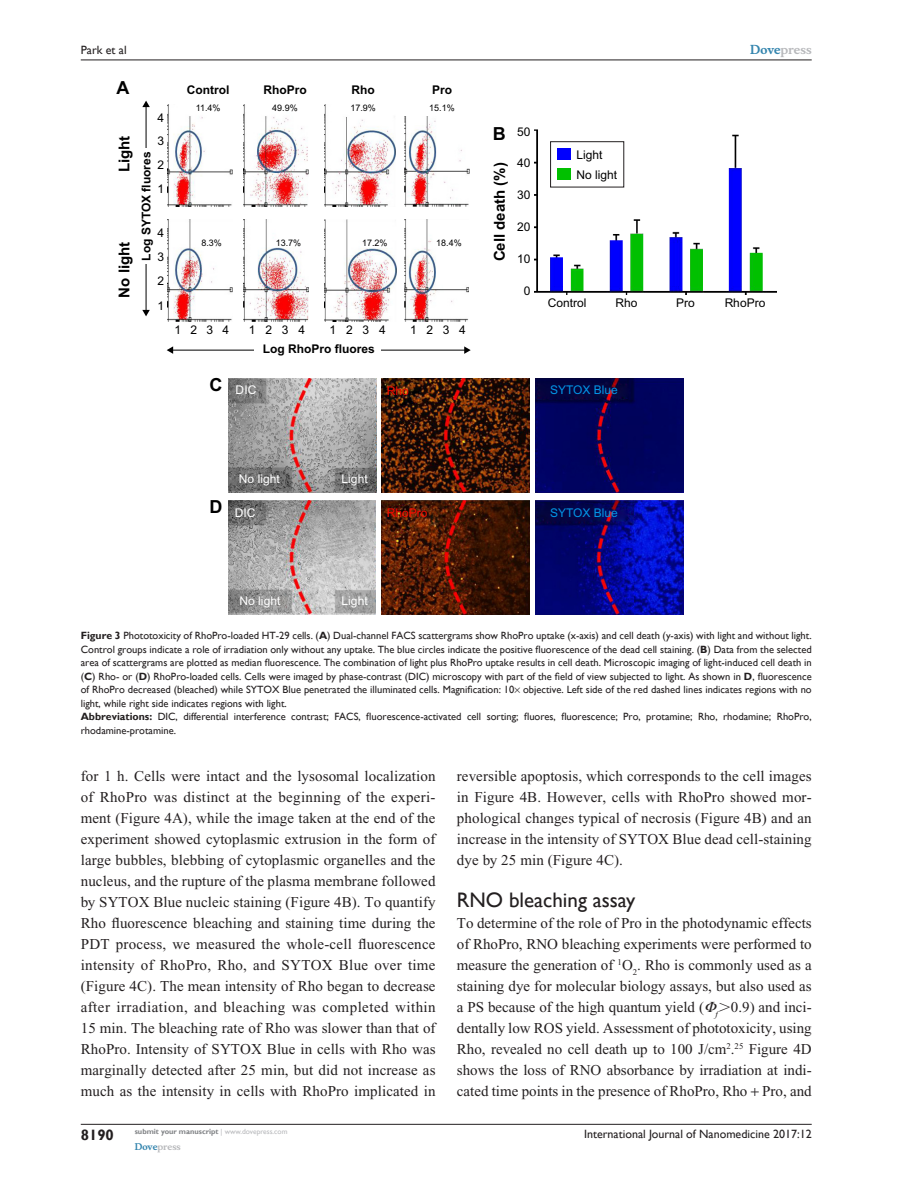
<style>
.page{position:relative;width:918px;height:1188px;background:#fff}
.page>*{position:absolute;margin:0;border:0;box-sizing:border-box;transform-origin:0 0}
.t1{font:21px "Gill Sans";color:#231f20}
.t2{font:700 18px "Arial";color:#000}
.Tx{font:15px/21px "Times New Roman";letter-spacing:.005em;color:#231f20;text-align:justify}
.TxF{font:15px/21px "Times New Roman";color:#231f20;text-align:justify}
.t3{font:700 15px "Arial";color:#000}
.t4{font:700 15px "Gill Sans";color:#231f20}
.t5{font:12px/23.5px "Arial";color:#000;text-align:justify}
.t6{font:700 12px "Arial";color:#000}
.t7{font:12px "Gill Sans";color:#231f20}
.t8{font:12px "Arial";color:#fff}
.t9{font:12px "Arial";color:#0295e6}
.t10{font:700 12px "Musee";color:#b8b9bc}
.t11{font:12px "Arial";color:#f90b00}
.FigC{font:10.5px/13.5px "Gill Sans";color:#231f20;text-align:justify}
.FigSNRI{font:10.5px/13.5px "Gill Sans";color:#231f20}
.t12{font:9px "Arial";color:#000}
.t13{font:700 9px "Musee";color:#b8b9bc}
.t14{font:700 7.5px "Gill Sans";color:#808285}
.s1{color:#3485ae}
.s2{font-weight:700}
.s3{font-family:"Mathematical Pi One"}
.s4{font-weight:400;color:#b8b9bc}
</style>
<div class="page">
<hr style="left:81px;top:1124px;width:731px;height:1px;background:#231f20">
<hr style="left:81px;top:60px;width:731px;height:1px;background:#231f20">
<img style="left:228px;top:378px;width:148px;height:114px">
<img style="left:382px;top:378px;width:148px;height:114px">
<img style="left:536px;top:378px;width:147px;height:114px">
<img style="left:229px;top:500px;width:147px;height:114px">
<img style="left:382px;top:500px;width:148px;height:114px">
<img style="left:536px;top:500px;width:147px;height:114px">
<img style="left:534px;top:130px;width:242px;height:164px">
<div style="left:550px;top:141px;width:74px;height:46px;background:#fff;border:1px solid #231f20"></div>
<div style="left:557px;top:148px;width:13px;height:12px;background:#0000fe"></div>
<div style="left:557px;top:168px;width:13px;height:12px;background:#01c000"></div>
<img style="left:168px;top:104px;width:65px;height:102px">
<img style="left:243px;top:104px;width:65px;height:102px">
<img style="left:324px;top:104px;width:72px;height:102px">
<img style="left:324px;top:220px;width:72px;height:101px">
<img style="left:404px;top:220px;width:65px;height:101px">
<img style="left:243px;top:220px;width:65px;height:101px">
<img style="left:168px;top:220px;width:65px;height:101px">
<img style="left:404px;top:117px;width:65px;height:89px">
<hr style="left:172px;top:350px;width:293px;height:1px;background:#000">
<svg style="left:464px;top:346px;width:7px;height:8px"></svg>
<svg style="left:167px;top:346px;width:6px;height:8px"></svg>
<div style="left:255px;top:341px;width:126px;height:17px;background:#fff"></div>
<hr style="left:146px;top:106px;width:1px;height:205px;background:#000">
<svg style="left:142px;top:310px;width:8px;height:6px"></svg>
<svg style="left:142px;top:101px;width:8px;height:6px"></svg>
<div style="left:136px;top:148px;width:18px;height:116px;background:#fff"></div>
<p class="t7" style="left:81px;top:43px;width:47px">Park et al</p>
<p class="t10" style="left:750px;top:43px;width:63px"><span class="s1">Dove</span>press</p>
<p class="t2" style="left:116px;top:75px;width:14px">A</p>
<p class="t6" style="left:187px;top:81px;width:44px">Control</p>
<p class="t6" style="left:263px;top:81px;width:45px">RhoPro</p>
<p class="t6" style="left:351px;top:81px;width:25px">Rho</p>
<p class="t6" style="left:432px;top:81px;width:22px">Pro</p>
<p class="t3" style="left:114px;top:172px;width:38px;rotate:-90deg">Light</p>
<p class="t3" style="left:114px;top:298px;width:57px;rotate:-90deg">No light</p>
<p class="t5" style="left:158px;top:106px;width:8px">4<br>3<br>2<br>1</p>
<p class="t5" style="left:158px;top:220px;width:8px;line-height:24.5px">4<br>3<br>2<br>1</p>
<p class="t6" style="left:138px;top:261px;width:111px;rotate:-90deg">Log SYTOX fluores</p>
<p class="t12" style="left:196px;top:102px;width:26px">11.4%</p>
<p class="t12" style="left:272px;top:102px;width:27px">49.9%</p>
<p class="t12" style="left:350px;top:102px;width:27px">17.9%</p>
<p class="t12" style="left:429px;top:102px;width:27px">15.1%</p>
<p class="t12" style="left:201px;top:237px;width:22px">8.3%</p>
<p class="t12" style="left:276px;top:237px;width:27px">13.7%</p>
<p class="t12" style="left:362px;top:237px;width:27px">17.2%</p>
<p class="t12" style="left:436px;top:237px;width:27px">18.4%</p>
<p class="t2" style="left:493px;top:122px;width:14px">B</p>
<p class="t3" style="left:490px;top:261px;width:101px;rotate:-90deg">Cell death (%)</p>
<p class="t5" style="left:517px;top:120px;width:15px">50</p>
<p class="t5" style="left:517px;top:152px;width:15px">40</p>
<p class="t5" style="left:517px;top:183px;width:15px">30</p>
<p class="t5" style="left:517px;top:215px;width:15px">20</p>
<p class="t5" style="left:517px;top:247px;width:15px">10</p>
<p class="t5" style="left:524px;top:279px;width:8px">0</p>
<p class="t5" style="left:576px;top:144px;width:42px;line-height:20.2px">Light<br>No light</p>
<p class="t5" style="left:548px;top:291px;width:40px">Control</p>
<p class="t5" style="left:615px;top:291px;width:24px">Rho</p>
<p class="t5" style="left:676px;top:291px;width:20px">Pro</p>
<p class="t5" style="left:725px;top:291px;width:42px">RhoPro</p>
<p class="t5" style="left:174px;top:319px;width:56px">1234</p>
<p class="t5" style="left:249px;top:319px;width:58px">1234</p>
<p class="t5" style="left:329px;top:319px;width:58px">1234</p>
<p class="t5" style="left:410px;top:319px;width:41px">123</p>
<p class="t5" style="left:459px;top:319px;width:8px">4</p>
<p class="t6" style="left:263px;top:341px;width:114px">Log RhoPro fluores</p>
<p class="t8" style="left:209px;top:382px;width:48px"><sup>C</sup> DIC</p>
<p class="t11" style="left:387px;top:383px;width:24px">Rho</p>
<p class="t9" style="left:550px;top:381px;width:69px">SYTOX Blue</p>
<p class="t8" style="left:239px;top:471px;width:42px">No light</p>
<p class="t8" style="left:342px;top:471px;width:28px">Light</p>
<p class="t8" style="left:210px;top:504px;width:48px"><sup>D</sup> DIC</p>
<p class="t11" style="left:387px;top:504px;width:42px">RhoPro</p>
<p class="t9" style="left:550px;top:504px;width:69px">SYTOX Blue</p>
<p class="t8" style="left:240px;top:593px;width:42px">No light</p>
<p class="t8" style="left:342px;top:593px;width:28px">Light</p>
<p class="FigC" style="left:81px;top:629px;width:732px"><span class="s2">Figure 3</span> Phototoxicity of RhoPro-loaded HT-29 cells. (<span class="s2">A</span>) Dual-channel FACS scattergrams show RhoPro uptake (x-axis) and cell death (y-axis) with light and without light.<br>Control groups indicate a role of irradiation only without any uptake. The blue circles indicate the positive fluorescence of the dead cell staining. (<span class="s2">B</span>) Data from the selected area of scattergrams are plotted as median fluorescence. The combination of light plus RhoPro uptake results in cell death. Microscopic imaging of light-induced cell death in (<span class="s2">C</span>) Rho- or (<span class="s2">D</span>) RhoPro-loaded cells. Cells were imaged by phase-contrast (DIC) microscopy with part of the field of view subjected to light. As shown in <span class="s2">D</span>, fluorescence of RhoPro decreased (bleached) while SYTOX Blue penetrated the illuminated cells. Magnification: 10 objective. Left side of the red dashed lines indicates regions with no light, while right side indicates regions with light.</p>
<p class="FigSNRI" style="left:81px;top:710px;width:732px"><span class="s2">Abbreviations:</span> DIC, differential interference contrast; FACS, fluorescence-activated cell sorting; fluores, fluorescence; Pro, protamine; Rho, rhodamine; RhoPro, rhodamine-protamine.</p>
<p class="Tx" style="left:81px;top:766px;width:357px">for 1 h. Cells were intact and the lysosomal localization of RhoPro was distinct at the beginning of the experi&shy;ment (Figure 4A), while the image taken at the end of the experiment showed cytoplasmic extrusion in the form of large bubbles, blebbing of cytoplasmic organelles and the nucleus, and the rupture of the plasma membrane followed by SYTOX Blue nucleic staining (Figure 4B). To quantify Rho fluorescence bleaching and staining time during the PDT process, we measured the whole-cell fluorescence intensity of RhoPro, Rho, and SYTOX Blue over time (Figure 4C). The mean intensity of Rho began to decrease after irradiation, and bleaching was completed within 15 min. The bleaching rate of Rho was slower than that of RhoPro. Intensity of SYTOX Blue in cells with Rho was marginally detected after 25 min, but did not increase as much as the intensity in cells with RhoPro implicated in</p>
<p class="Tx" style="left:457px;top:766px;width:356px">reversible apoptosis, which corresponds to the cell images in Figure 4B. However, cells with RhoPro showed mor&shy;phological changes typical of necrosis (Figure 4B) and an increase in the intensity of SYTOX Blue dead cell-staining dye by 25 min (Figure 4C).</p>
<h2 class="t1" style="left:457px;top:888px;width:180px">RNO bleaching assay</h2>
<p class="TxF" style="left:457px;top:913px;width:356px">To determine of the role of Pro in the photodynamic effects of RhoPro, RNO bleaching experiments were performed to measure the generation of <sup>1</sup>O<sub>2</sub>. Rho is commonly used as a staining dye for molecular biology assays, but also used as a PS because of the high quantum yield ( <sub>f</sub><span class="s3">.</span>0.9) and inci&shy;dentally low ROS yield. Assessment of phototoxicity, using Rho, revealed no cell death up to 100 J/cm<sup>2</sup>.<sup>25</sup> Figure 4D shows the loss of RNO absorbance by irradiation at indi&shy;cated time points in the presence of RhoPro, Rho Pro, and</p>
<p class="t4" style="left:81px;top:1126px;width:35px">8190</p>
<p class="t14" style="left:135px;top:1127px;width:154px">submit your manuscript <span class="s4">| www.dovepress.com</span></p>
<p class="t13" style="left:135px;top:1141px;width:48px"><span class="s1">Dove</span>press</p>
<p class="t7" style="left:584px;top:1127px;width:229px">International Journal of Nanomedicine 2017:12</p>
</div>
